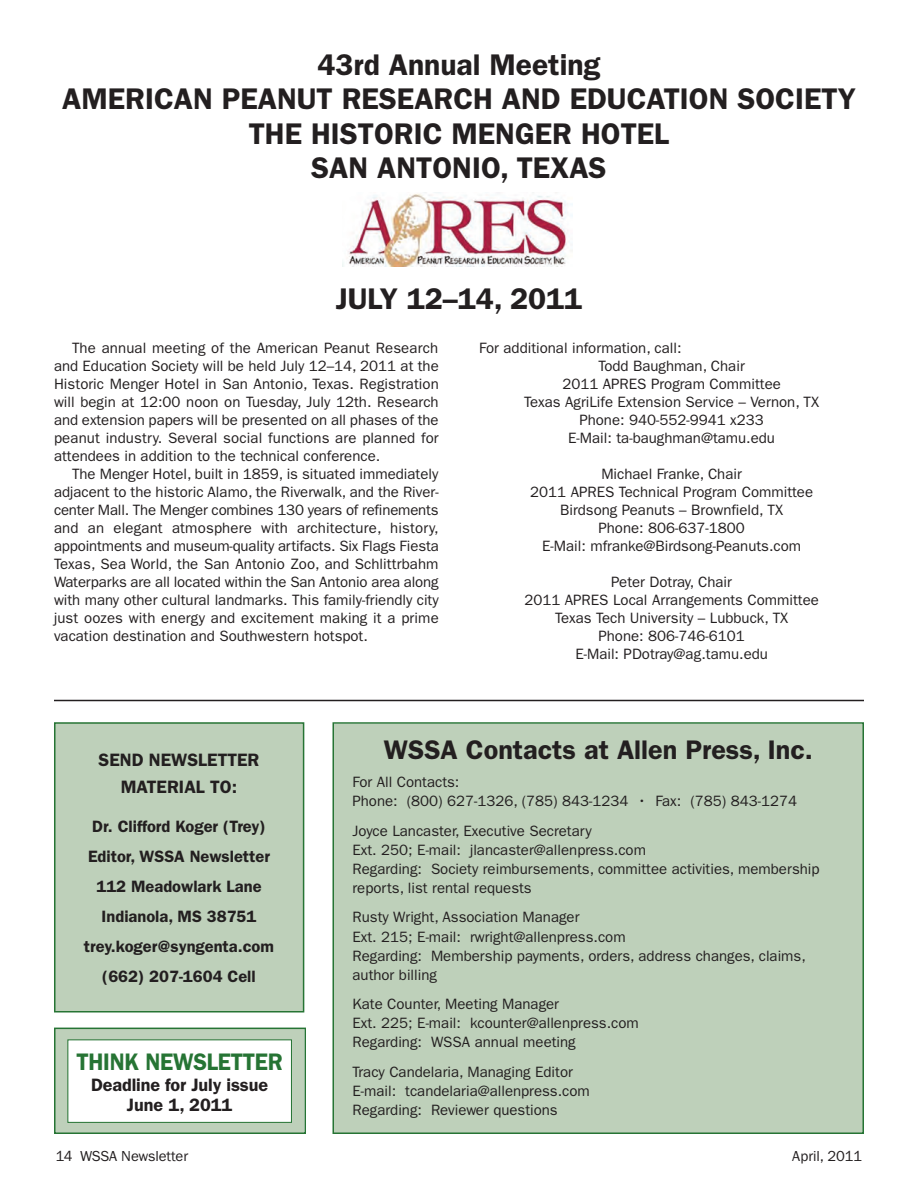
<style>
.page{position:relative;width:918px;height:1188px;background:#fff}
.page>*{position:absolute;margin:0;border:0;box-sizing:border-box;transform-origin:0 0}
.t1{font:600 30px/34.5px "Franklin Gothic";color:#231f20;text-align:center}
.t2{font:600 27px "Franklin Gothic";color:#231f20}
.t3{font:600 24px "Franklin Gothic";letter-spacing:-.01em;color:#267434;scale:.95 1}
.t4{font:600 18px/27px "Franklin Gothic";color:#231f20;text-align:center}
.t5{font:600 16.5px/30px "Franklin Gothic";color:#231f20;text-align:center}
.t6{font:15px/18px "Franklin Gothic";color:#231f20}
.t7{font:15px "Franklin Gothic";letter-spacing:-.005em;color:#231f20}
</style>
<div class="page">
<div style="left:334px;top:724px;width:528px;height:408px;background:#bed0ba"></div>
<div style="left:333px;top:722px;width:531px;height:412px;border:2px solid #267434"></div>
<div style="left:56px;top:724px;width:247px;height:287px;background:#bed0ba"></div>
<div style="left:54px;top:722px;width:250px;height:291px;border:2px solid #267434"></div>
<div style="left:56px;top:1029px;width:248px;height:103px;background:#bed0ba"></div>
<div style="left:54px;top:1028px;width:252px;height:106px;border:2px solid #267434"></div>
<div style="left:68px;top:1040px;width:223px;height:82px;background:#fff"></div>
<div style="left:68px;top:1039px;width:224px;height:84px;border:1px solid #267434"></div>
<img style="left:342px;top:193px;width:230px;height:73px">
<hr style="left:54px;top:700px;width:810px;height:1px;background:#231f20">
<h1 class="t1" style="left:62px;top:50px;width:795px">43rd Annual Meeting<br>AMERICAN PEANUT RESEARCH AND EDUCATION SOCIETY<br>THE HISTORIC MENGER HOTEL<br>SAN ANTONIO, TEXAS</h1>
<h1 class="t1" style="left:336px;top:284px;width:248px">JULY 12–14, 2011</h1>
<p class="t6" style="left:54px;top:340px;width:386px;text-align:justify;text-indent:18px">The annual meeting of the American Peanut Research and Education Society will be held July 12–14, 2011 at the Historic Menger Hotel in San Antonio, Texas. Registration will begin at 12:00 noon on Tuesday, July 12th. Research and extension papers will be presented on all phases of the peanut industry. Several social functions are planned for attendees in addition to the technical conference.</p>
<p class="t6" style="left:54px;top:466px;width:386px;text-align:justify;text-indent:18px">The Menger Hotel, built in 1859, is situated immediately adjacent to the historic Alamo, the Riverwalk, and the River&shy;center Mall. The Menger combines 130 years of refinements and an elegant atmosphere with architecture, history, appointments and museum-quality artifacts. Six Flags Fiesta Texas, Sea World, the San Antonio Zoo, and Schlittrbahm Waterparks are all located within the San Antonio area along with many other cultural landmarks. This family-friendly city just oozes with energy and excitement making it a prime vacation destination and Southwestern hotspot.</p>
<p class="t6" style="left:479px;top:340px;width:204px">For additional information, call:</p>
<p class="t6" style="left:598px;top:358px;width:148px">Todd Baughman, Chair</p>
<p class="t6" style="left:562px;top:376px;width:220px">2011 APRES Program Committee</p>
<p class="t6" style="left:524px;top:394px;width:297px">Texas AgriLife Extension Service – Vernon, TX</p>
<p class="t6" style="left:579px;top:412px;width:186px">Phone: 940-552-9941 x233</p>
<p class="t6" style="left:568px;top:430px;width:208px">E-Mail: ta-baughman@tamu.edu</p>
<p class="t6" style="left:530px;top:466px;width:284px;text-align:center">Michael Franke, Chair<br>2011 APRES Technical Program Committee<br>Birdsong Peanuts – Brownfield, TX<br>Phone: 806-637-1800<br>E-Mail: mfranke@Birdsong-Peanuts.com</p>
<p class="t6" style="left:524px;top:574px;width:296px;text-align:center">Peter Dotray, Chair<br>2011 APRES Local Arrangements Committee<br>Texas Tech University – Lubbuck, TX<br>Phone: 806-746-6101<br>E-Mail: PDotray@ag.tamu.edu</p>
<p class="t4" style="left:99px;top:748px;width:162px">SEND NEWSLETTER<br>MATERIAL TO:</p>
<p class="t5" style="left:84px;top:813px;width:192px">Dr. Clifford Koger (Trey)<br>Editor, WSSA Newsletter<br>112 Meadowlark Lane<br>Indianola, MS 38751 trey.koger@syngenta.com (662) 207-1604 Cell</p>
<h3 class="t3" style="left:76px;top:1054px;width:219px">THINK NEWSLETTER</h3>
<p class="t4" style="left:91px;top:1077px;width:178px;line-height:19.5px">Deadline for July issue<br>June 1, 2011</p>
<h2 class="t2" style="left:384px;top:740px;width:431px">WSSA Contacts at Allen Press, Inc.</h2>
<p class="t6" style="left:353px;top:774px;width:446px;line-height:19px">For All Contacts:<br>Phone: (800) 627-1326, (785) 843-1234 • Fax: (785) 843-1274</p>
<p class="t6" style="left:353px;top:822px;width:469px;line-height:19px">Joyce Lancaster, Executive Secretary<br>Ext. 250; E-mail: jlancaster@allenpress.com<br>Regarding: Society reimbursements, committee activities, membership reports, list rental requests</p>
<p class="t6" style="left:353px;top:909px;width:455px;line-height:19px">Rusty Wright, Association Manager<br>Ext. 215; E-mail: rwright@allenpress.com<br>Regarding: Membership payments, orders, address changes, claims, author billing</p>
<p class="t6" style="left:353px;top:996px;width:288px;line-height:19px">Kate Counter, Meeting Manager<br>Ext. 225; E-mail: kcounter@allenpress.com<br>Regarding: WSSA annual meeting</p>
<p class="t6" style="left:353px;top:1063px;width:239px;line-height:19px">Tracy Candelaria, Managing Editor<br>E-mail: tcandelaria@allenpress.com<br>Regarding: Reviewer questions</p>
<p class="t7" style="left:56px;top:1147px;width:134px">14 WSSA Newsletter</p>
<p class="t7" style="left:792px;top:1147px;width:71px">April, 2011</p>
</div>
